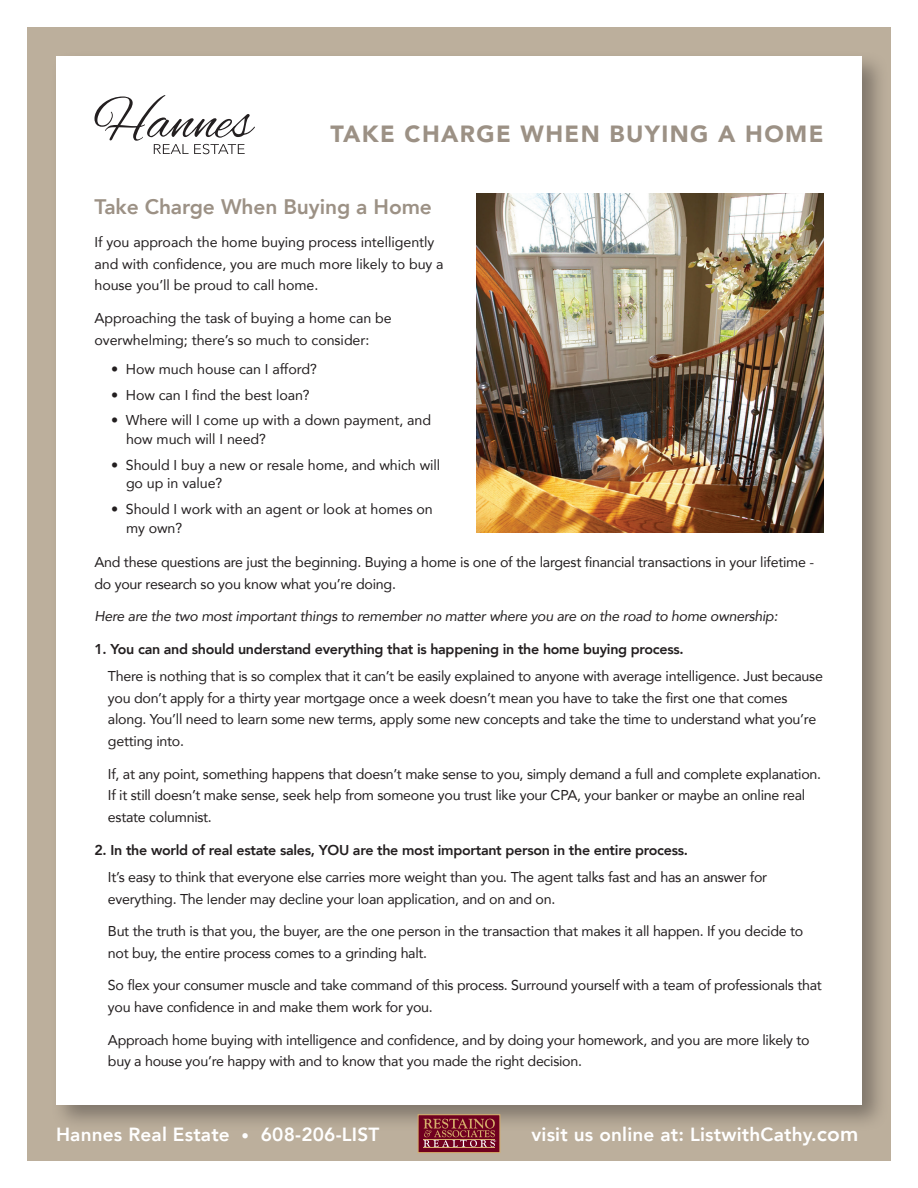
<style>
.page{position:relative;width:918px;height:1188px;background:#fff}
.page>*{position:absolute;margin:0;border:0;box-sizing:border-box;transform-origin:0 0}
.t1{font:900 23.4px "Avenir";letter-spacing:.06em;color:#9c9185}
.t2{font:800 21px "Avenir";letter-spacing:-.005em;color:#9c9185}
.t3{font:800 19.05px "Avenir";letter-spacing:.01em;color:#fff}
.t4{font:14.25px/21.8px "Avenir";letter-spacing:-.02em;color:#231f20}
.t5{font:800 14.25px "Avenir";letter-spacing:-.02em;color:#231f20}
.t6{font:italic 14.25px "Avenir";letter-spacing:-.02em;color:#231f20}
.s1{font-size:14.85px}
.s2{font-size:21px}
</style>
<div class="page">
<div style="left:27px;top:27px;width:864px;height:1134px;background:#bcaf9c"></div>
<div style="left:50px;top:50px;width:839px;height:1082px;background:#231f20;opacity:.4"></div>
<div style="left:56px;top:56px;width:806px;height:1049px;background:#fff"></div>
<svg style="left:94px;top:95px;width:161px;height:59px"></svg>
<div style="left:418px;top:1115px;width:82px;height:38px;background:#70001f"></div>
<div style="left:418px;top:1114px;width:82px;height:39px;border:1px solid #d5ad69"></div>
<hr style="left:423px;top:1147px;width:72px;height:1px;background:#d5ae6c">
<svg style="left:423px;top:1119px;width:73px;height:28px"></svg>
<img style="left:476px;top:193px;width:348px;height:340px">
<h1 class="t1" style="left:330px;top:114px;width:495px">TAKE CHARGE WHEN BUYING A HOME</h1>
<h2 class="t2" style="left:94px;top:191px;width:339px">Take Charge When Buying a Home</h2>
<p class="t4" style="left:94px;top:231px;width:351px">If you approach the home buying process intelligently and with confidence, you are much more likely to buy a house you’ll be proud to call home.</p>
<p class="t4" style="left:94px;top:307px;width:299px">Approaching the task of buying a home can be overwhelming; there’s so much to consider:</p>
<p class="t4" style="left:111px;top:358px;width:208px">• How much house can I afford?</p>
<p class="t4" style="left:111px;top:384px;width:200px">• How can I find the best loan?</p>
<p class="t4" style="left:126px;top:411px;width:307px;line-height:18.8px;text-indent:-15px">• Where will I come up with a down payment, and how much will I need?</p>
<p class="t4" style="left:126px;top:455px;width:316px;line-height:18.8px;text-indent:-15px">• Should I buy a new or resale home, and which will go up in value?</p>
<p class="t4" style="left:126px;top:499px;width:308px;line-height:18.8px;text-indent:-15px">• Should I work with an agent or look at homes on my own?</p>
<p class="t4" style="left:94px;top:551px;width:721px">And these questions are just the beginning. Buying a home is one of the largest financial transactions in your lifetime - do your research so you know what you’re doing.</p>
<p class="t6" style="left:94px;top:607px;width:685px">Here are the two most important things to remember no matter where you are on the road to home ownership:</p>
<p class="t5" style="left:94px;top:638px;width:591px">1. You can and should understand everything that is happening in the home buying process.</p>
<p class="t4" style="left:108px;top:665px;width:716px">There is nothing that is so complex that it can’t be easily explained to anyone with average intelligence. Just because you don’t apply for a thirty year mortgage once a week doesn’t mean you have to take the first one that comes along. You’ll need to learn some new terms, apply some new concepts and take the time to understand what you’re getting into.</p>
<p class="t4" style="left:108px;top:762px;width:715px">If, at any point, something happens that doesn’t make sense to you, simply demand a full and complete explanation.<br>If it still doesn’t make sense, seek help from someone you trust like your CPA, your banker or maybe an online real estate columnist.</p>
<p class="t5" style="left:94px;top:839px;width:595px">2. In the world of real estate sales, YOU are the most important person in the entire process.</p>
<p class="t4" style="left:108px;top:866px;width:661px">It’s easy to think that everyone else carries more weight than you. The agent talks fast and has an answer for everything. The lender may decline your loan application, and on and on.</p>
<p class="t4" style="left:108px;top:920px;width:697px">But the truth is that you, the buyer, are the one person in the transaction that makes it all happen. If you decide to not buy, the entire process comes to a grinding halt.</p>
<p class="t4" style="left:108px;top:974px;width:715px">So flex your consumer muscle and take command of this process. Surround yourself with a team of professionals that you have confidence in and make them work for you.</p>
<p class="t4" style="left:108px;top:1028px;width:703px">Approach home buying with intelligence and confidence, and by doing your homework, and you are more likely to buy a house you’re happy with and to know that you made the right decision.</p>
<h3 class="t3" style="left:56px;top:1119px;width:325px">Hannes Real Estate <span class="s1">•</span> 608-206-LIST</h3>
<h3 class="t3" style="left:531px;top:1119px;width:329px">visit us online at: ListwithCathy.<span class="s2">com</span></h3>
</div>
